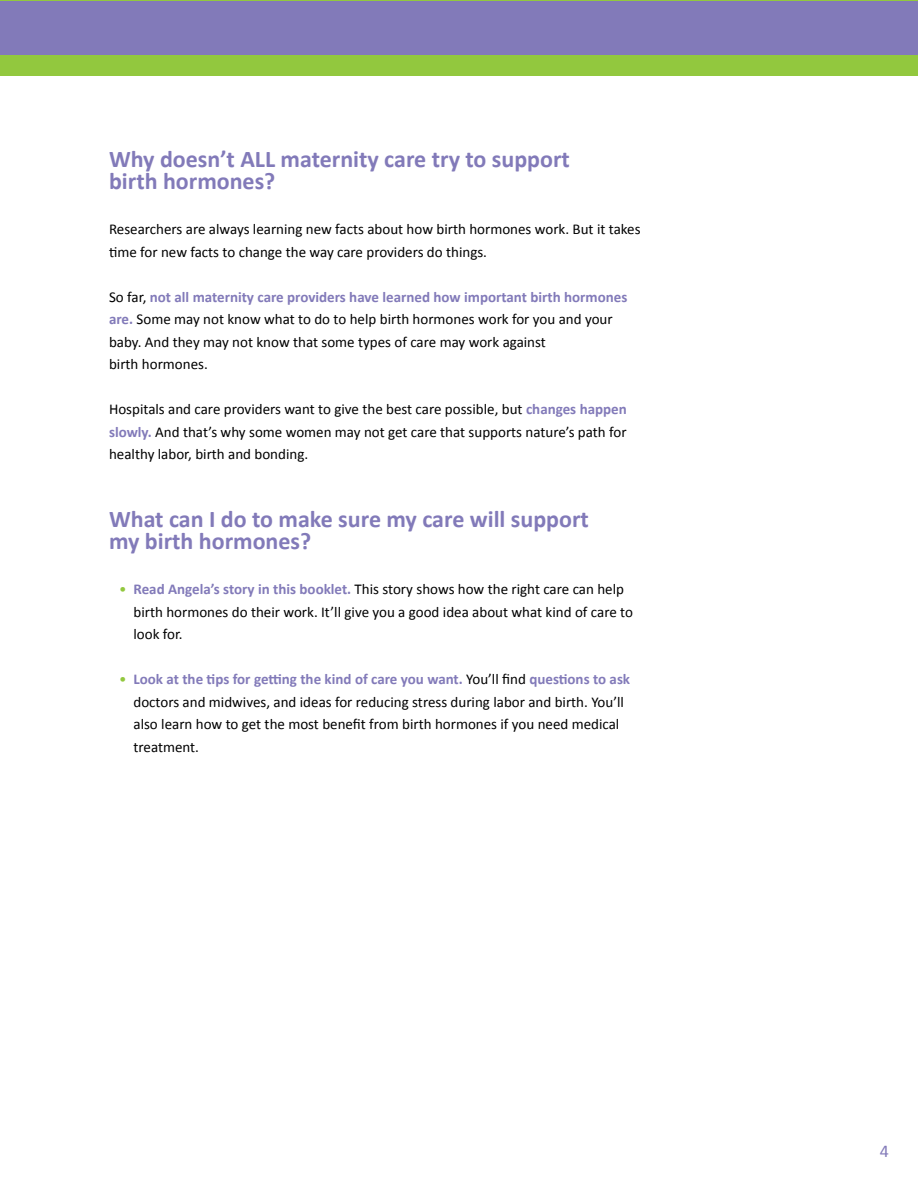
<style>
.page{position:relative;width:918px;height:1188px;background:#fff}
.page>*{position:absolute;margin:0;border:0;box-sizing:border-box;transform-origin:0 0}
.t1{font:700 24px/22.5px "Calibri";color:#827ab9}
.t2{font:18px "Calibri";color:#827ab9}
.t3{font:15px/22.5px "Calibri";color:#000}
.s1{font-weight:700;color:#827ab9}
.s2{color:#92c83e}
</style>
<div class="page">
<div style="left:0;top:0;width:918px;height:76px;background:#92c83e"></div>
<div style="left:0;top:1px;width:918px;height:54px;background:#827ab9"></div>
<h1 class="t1" style="left:109px;top:146px;width:462px">Why doesn’t ALL maternity care try to support birth hormones?</h1>
<p class="t3" style="left:109px;top:217px;width:533px">Researchers are always learning new facts about how birth hormones work. But it takes time for new facts to change the way care providers do things.</p>
<p class="t3" style="left:109px;top:285px;width:520px">So far, <span class="s1">not all maternity care providers have learned how important birth hormones are.</span> Some may not know what to do to help birth hormones work for you and your baby. And they may not know that some types of care may work against<br>birth hormones.</p>
<p class="t3" style="left:109px;top:397px;width:519px;text-align:justify">Hospitals and care providers want to give the best care possible, but <span class="s1">changes happen slowly.</span> And that’s why some women may not get care that supports nature’s path for healthy labor, birth and bonding.</p>
<h1 class="t1" style="left:109px;top:506px;width:481px">What can I do to make sure my care will support my birth hormones?</h1>
<p class="t3" style="left:134px;top:577px;width:501px;text-indent:-14px"><span class="s2">•</span> <span class="s1">Read Angela’s story in this booklet.</span> This story shows how the right care can help birth hormones do their work. It’ll give you a good idea about what kind of care to look for.</p>
<p class="t3" style="left:134px;top:667px;width:498px;text-indent:-14px"><span class="s2">•</span> <span class="s1">Look at the tips for getting the kind of care you want.</span> You’ll find <span class="s1">questions to ask </span>doctors and midwives, and ideas for reducing stress during labor and birth. You’ll also learn how to get the most benefit from birth hormones if you need medical treatment.</p>
<p class="t2" style="left:880px;top:1139px;width:11px">4</p>
</div>
